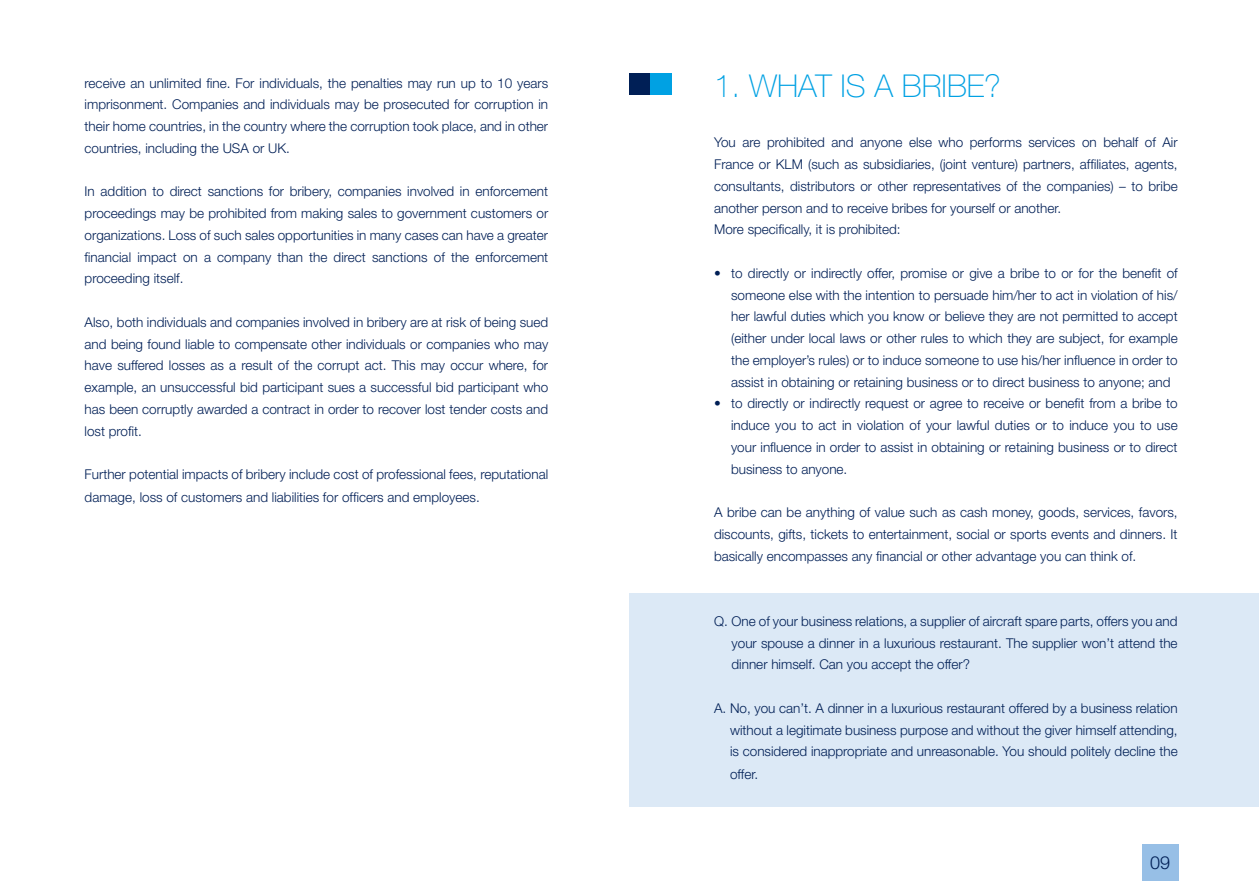
<style>
.page{position:relative;width:1259px;height:893px;background:#fff}
.page>*{position:absolute;margin:0;border:0;box-sizing:border-box;transform-origin:0 0}
.t1{font:100 31.5px "Helvetica Neue";color:#00a1e3}
.t2{font:300 18px "Helvetica Neue";color:#001f56}
.t3{font:300 13.5px/21.8px "Helvetica Neue";color:#001f56;text-align:justify}
</style>
<div class="page">
<div style="left:629px;top:593px;width:630px;height:214px;background:#dce9f6"></div>
<div style="left:1142px;top:844px;width:36px;height:36px;background:#97bfe6"></div>
<div style="left:629px;top:74px;width:22px;height:21px;background:#001f56"></div>
<div style="left:651px;top:74px;width:21px;height:21px;background:#00a1e3"></div>
<p class="t3" style="left:85px;top:72px;width:465px">receive an unlimited fine. For individuals, the penalties may run up to 10 years imprisonment. Companies and individuals may be prosecuted for corruption in their home countries, in the country where the corruption took place, and in other countries, including the USA or UK.</p>
<p class="t3" style="left:85px;top:180px;width:465px">In addition to direct sanctions for bribery, companies involved in enforcement proceedings may be prohibited from making sales to government customers or organizations. Loss of such sales opportunities in many cases can have a greater financial impact on a company than the direct sanctions of the enforcement proceeding itself.</p>
<p class="t3" style="left:85px;top:311px;width:465px">Also, both individuals and companies involved in bribery are at risk of being sued and being found liable to compensate other individuals or companies who may have suffered losses as a result of the corrupt act. This may occur where, for example, an unsuccessful bid participant sues a successful bid participant who has been corruptly awarded a contract in order to recover lost tender costs and lost profit.</p>
<p class="t3" style="left:85px;top:463px;width:465px;line-height:22.5px">Further potential impacts of bribery include cost of professional fees, reputational damage, loss of customers and liabilities for officers and employees.</p>
<h1 class="t1" style="left:714px;top:68px;width:288px">1. WHAT IS A BRIBE?</h1>
<p class="t3" style="left:714px;top:131px;width:465px;text-align:left">You are prohibited and anyone else who performs services on behalf of Air France or KLM (such as subsidiaries, (joint venture) partners, affiliates, agents, consultants, distributors or other representatives of the companies) – to bribe another person and to receive bribes for yourself or another.<br>More specifically, it is prohibited:</p>
<p class="t3" style="left:731px;top:262px;width:448px;text-indent:-17px">• to directly or indirectly offer, promise or give a bribe to or for the benefit of someone else with the intention to persuade him/her to act in violation of his/ her lawful duties which you know or believe they are not permitted to accept (either under local laws or other rules to which they are subject, for example the employer’s rules) or to induce someone to use his/her influence in order to assist in obtaining or retaining business or to direct business to anyone; and</p>
<p class="t3" style="left:731px;top:392px;width:448px;text-indent:-17px">• to directly or indirectly request or agree to receive or benefit from a bribe to induce you to act in violation of your lawful duties or to induce you to use your influence in order to assist in obtaining or retaining business or to direct business to anyone.</p>
<p class="t3" style="left:714px;top:501px;width:465px">A bribe can be anything of value such as cash money, goods, services, favors, discounts, gifts, tickets to entertainment, social or sports events and dinners. It basically encompasses any financial or other advantage you can think of.</p>
<p class="t3" style="left:731px;top:610px;width:447px;text-indent:-18px">Q. One of your business relations, a supplier of aircraft spare parts, offers you and your spouse a dinner in a luxurious restaurant. The supplier won’t attend the dinner himself. Can you accept the offer?</p>
<p class="t3" style="left:730px;top:697px;width:449px;text-indent:-16px">A. No, you can’t. A dinner in a luxurious restaurant offered by a business relation without a legitimate business purpose and without the giver himself attending, is considered inappropriate and unreasonable. You should politely decline the offer.</p>
<h2 class="t2" style="left:1150px;top:852px;width:22px">09</h2>
</div>
